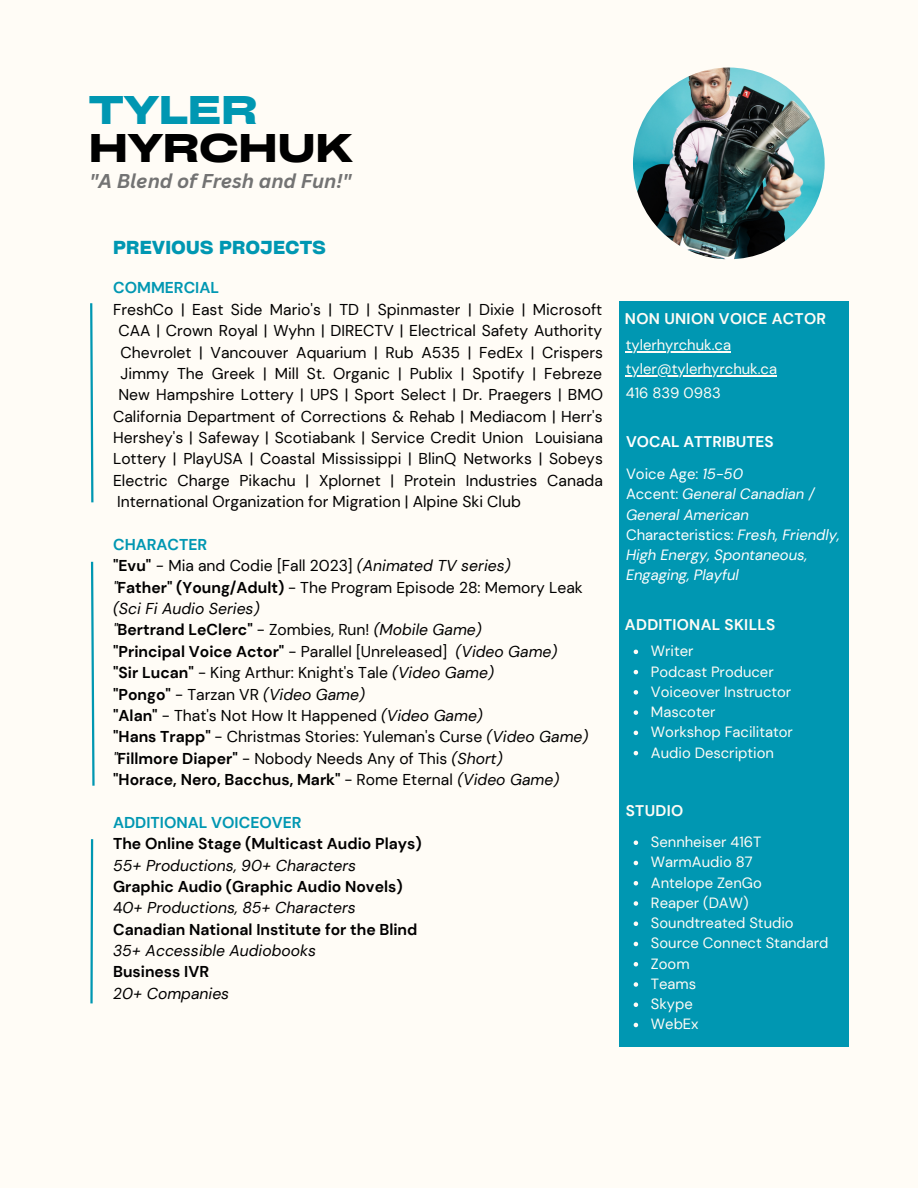
<style>
.page{position:relative;width:918px;height:1188px;background:#fffcf6}
.page>*{position:absolute;margin:0;border:0;box-sizing:border-box;transform-origin:0 0}
.t1{font:700 38.4px "Cy Grotesk Grand";color:#000}
.t2{font:700 38.4px "Cy Grotesk Grand";color:#0097b2}
.t3{font:italic 700 19.5px "Canva Sans";color:#737373}
.t4{font:700 18px "Cy Grotesk Key";letter-spacing:.02em;color:#0097b2}
.t5{font:15.75px/21.3px "DM Sans";color:#000}
.t6{font:700 15.75px "DM Sans";color:#000}
.t7{font:italic 15.75px "DM Sans";color:#000}
.t8{font:700 15.75px "DM Sans";color:#0097b2}
.t9{font:700 15.45px "DM Sans";letter-spacing:.02em;color:#fffcf6}
.t10{font:700 15.45px "DM Sans";color:#fff}
.t11{font:14.85px "DM Sans";color:#fffcf6}
.t12{font:italic 14.85px/20.2px "DM Sans";color:#fff}
.t13{font:14.85px "DM Sans";color:#fff}
.s1{font-weight:700}
.s2{font-style:italic}
.s3{font-weight:400;font-style:italic}
.s4{font-weight:400}
.s5{font-weight:700;font-style:normal}
.s6{font-style:normal}
</style>
<div class="page">
<svg style="left:90px;top:303px;width:4px;height:200px"></svg>
<svg style="left:90px;top:561px;width:5px;height:225px"></svg>
<img style="left:633px;top:68px;width:192px;height:191px;border-radius:50%">
<svg style="left:90px;top:839px;width:4px;height:165px"></svg>
<div style="left:619px;top:301px;width:230px;height:746px;background:#0097b2"></div>
<svg style="left:634px;top:650px;width:4px;height:4px"></svg>
<svg style="left:634px;top:670px;width:4px;height:4px"></svg>
<svg style="left:634px;top:690px;width:4px;height:5px"></svg>
<svg style="left:634px;top:710px;width:4px;height:5px"></svg>
<svg style="left:634px;top:731px;width:4px;height:4px"></svg>
<svg style="left:634px;top:751px;width:4px;height:4px"></svg>
<hr style="left:626px;top:352px;width:105px;height:1px;background:#fffcf6">
<hr style="left:626px;top:375px;width:151px;height:1px;background:#fffcf6">
<svg style="left:634px;top:840px;width:4px;height:5px"></svg>
<svg style="left:634px;top:861px;width:4px;height:4px"></svg>
<svg style="left:634px;top:881px;width:4px;height:4px"></svg>
<svg style="left:634px;top:901px;width:4px;height:5px"></svg>
<svg style="left:634px;top:921px;width:4px;height:5px"></svg>
<svg style="left:634px;top:942px;width:4px;height:4px"></svg>
<svg style="left:634px;top:962px;width:4px;height:4px"></svg>
<svg style="left:634px;top:982px;width:4px;height:5px"></svg>
<svg style="left:634px;top:1002px;width:4px;height:5px"></svg>
<svg style="left:634px;top:1023px;width:4px;height:4px"></svg>
<p class="t2" style="left:89px;top:86px;width:170px">TYLER</p>
<p class="t1" style="left:89px;top:124px;width:265px">HYRCHUK</p>
<p class="t3" style="left:90px;top:167px;width:263px">"A Blend of Fresh and Fun!"</p>
<p class="t4" style="left:113px;top:236px;width:214px">PREVIOUS PROJECTS</p>
<p class="t8" style="left:113px;top:278px;width:108px">COMMERCIAL</p>
<p class="t5" style="left:113px;top:299px;width:491px">FreshCo | East Side Mario's | TD | Spinmaster | Dixie | Microsoft</p>
<p class="t5" style="left:118px;top:320px;width:485px">CAA | Crown Royal | Wyhn | DIRECTV | Electrical Safety Authority</p>
<p class="t5" style="left:121px;top:342px;width:484px">Chevrolet | Vancouver Aquarium | Rub A535 | FedEx | Crispers</p>
<p class="t5" style="left:121px;top:363px;width:483px">Jimmy The Greek | Mill St. Organic | Publix | Spotify | Febreze</p>
<p class="t5" style="left:118px;top:384px;width:486px">New Hampshire Lottery | UPS | Sport Select | Dr. Praegers | BMO</p>
<p class="t5" style="left:113px;top:406px;width:491px">California Department of Corrections &amp; Rehab | Mediacom | Herr's</p>
<p class="t5" style="left:113px;top:427px;width:491px">Hershey's | Safeway | Scotiabank | Service Credit Union Louisiana</p>
<p class="t5" style="left:113px;top:448px;width:491px">Lottery | PlayUSA | Coastal Mississippi | BlinQ Networks | Sobeys</p>
<p class="t5" style="left:113px;top:470px;width:491px">Electric Charge Pikachu | Xplornet | Protein Industries Canada</p>
<p class="t5" style="left:117px;top:491px;width:405px">International Organization for Migration | Alpine Ski Club</p>
<p class="t8" style="left:113px;top:534px;width:96px">CHARACTER</p>
<p class="t5" style="left:113px;top:555px;width:399px"><span class="s1">"Evu"</span> <span class="s2">-</span> Mia and Codie [Fall 2023] <span class="s2">(Animated TV series)</span></p>
<p class="t5" style="left:113px;top:577px;width:471px"><span class="s2">"</span><span class="s1">Father" (Young/Adult)</span> - The Program Episode 28: Memory Leak <span class="s2">(Sci Fi Audio Series)</span></p>
<p class="t6" style="left:113px;top:620px;width:370px"><span class="s3">"</span>Bertrand LeClerc" <span class="s4">- Zombies, Run!</span> <span class="s3">(Mobile Game)</span></p>
<p class="t6" style="left:113px;top:641px;width:446px">"Principal Voice Actor" <span class="s4">- Parallel [Unreleased]</span> <span class="s3">(Video Game)</span></p>
<p class="t5" style="left:113px;top:662px;width:382px"><span class="s1">"Sir Lucan"</span> - King Arthur: Knight's Tale <span class="s2">(Video Game)</span></p>
<p class="t7" style="left:113px;top:684px;width:253px"><span class="s5">"Pongo"</span> <span class="s6">- Tarzan VR</span> (Video Game)</p>
<p class="t5" style="left:113px;top:705px;width:371px"><span class="s1">"Alan"</span> - That's Not How It Happened <span class="s2">(Video Game)</span></p>
<p class="t5" style="left:113px;top:726px;width:477px"><span class="s1">"Hans Trapp"</span> - Christmas Stories: Yuleman's Curse <span class="s2">(Video Game)</span></p>
<p class="t5" style="left:113px;top:748px;width:391px"><span class="s2">"</span><span class="s1">Fillmore Diaper"</span> - Nobody Needs Any of This <span class="s2">(Short)</span></p>
<p class="t6" style="left:113px;top:769px;width:448px">"Horace, Nero, Bacchus, Mark" <span class="s4">- Rome Eternal</span> <span class="s3">(Video Game)</span></p>
<p class="t8" style="left:113px;top:812px;width:190px">ADDITIONAL VOICEOVER</p>
<p class="t6" style="left:113px;top:834px;width:310px">The Online Stage (Multicast Audio Plays)</p>
<p class="t7" style="left:113px;top:855px;width:245px">55+ Productions, 90+ Characters</p>
<p class="t6" style="left:113px;top:876px;width:291px">Graphic Audio (Graphic Audio Novels)</p>
<p class="t7" style="left:113px;top:898px;width:244px"><span class="s6">4</span>0+ Productions, 85+ Characters</p>
<p class="t6" style="left:113px;top:919px;width:306px">Canadian National Institute for the Blind</p>
<p class="t7" style="left:113px;top:940px;width:205px">35+ Accessible Audiobooks</p>
<p class="t6" style="left:113px;top:962px;width:98px">Business IVR</p>
<p class="t7" style="left:113px;top:983px;width:118px">20+ Companies</p>
<p class="t9" style="left:625px;top:309px;width:203px">NON UNION VOICE ACTOR</p>
<p class="t11" style="left:626px;top:336px;width:107px">tylerhyrchuk.ca</p>
<p class="t11" style="left:626px;top:359px;width:153px">tyler@tylerhyrchuk.ca</p>
<p class="t11" style="left:626px;top:383px;width:96px">416 839 0983</p>
<p class="t10" style="left:626px;top:432px;width:149px">VOCAL ATTRIBUTES</p>
<p class="t13" style="left:626px;top:464px;width:119px">Voice Age: <span class="s2">15-50</span></p>
<p class="t12" style="left:626px;top:484px;width:190px"><span class="s6">Accent:</span> General Canadian /<br>General American</p>
<p class="t12" style="left:626px;top:525px;width:215px"><span class="s6">Characteristics:</span> Fresh, Friendly,<br>High Energy, Spontaneous,<br>Engaging, Playful</p>
<p class="t9" style="left:625px;top:615px;width:152px">ADDITIONAL SKILLS</p>
<p class="t11" style="left:651px;top:642px;width:44px">Writer</p>
<p class="t11" style="left:651px;top:662px;width:124px">Podcast Producer</p>
<p class="t11" style="left:651px;top:682px;width:142px">Voiceover Instructor</p>
<p class="t11" style="left:651px;top:702px;width:66px">Mascoter</p>
<p class="t11" style="left:651px;top:723px;width:144px">Workshop Facilitator</p>
<p class="t11" style="left:651px;top:743px;width:125px">Audio Description</p>
<p class="t9" style="left:626px;top:801px;width:59px">STUDIO</p>
<p class="t11" style="left:651px;top:833px;width:112px">Sennheiser 416T</p>
<p class="t11" style="left:651px;top:853px;width:103px">WarmAudio 87</p>
<p class="t11" style="left:651px;top:873px;width:112px">Antelope ZenGo</p>
<p class="t11" style="left:651px;top:893px;width:99px">Reaper (DAW)</p>
<p class="t11" style="left:651px;top:914px;width:144px">Soundtreated Studio</p>
<p class="t11" style="left:651px;top:934px;width:179px">Source Connect Standard</p>
<p class="t11" style="left:651px;top:954px;width:40px">Zoom</p>
<p class="t11" style="left:651px;top:974px;width:47px">Teams</p>
<p class="t11" style="left:651px;top:995px;width:43px">Skype</p>
<p class="t11" style="left:651px;top:1015px;width:49px">WebEx</p>
</div>
